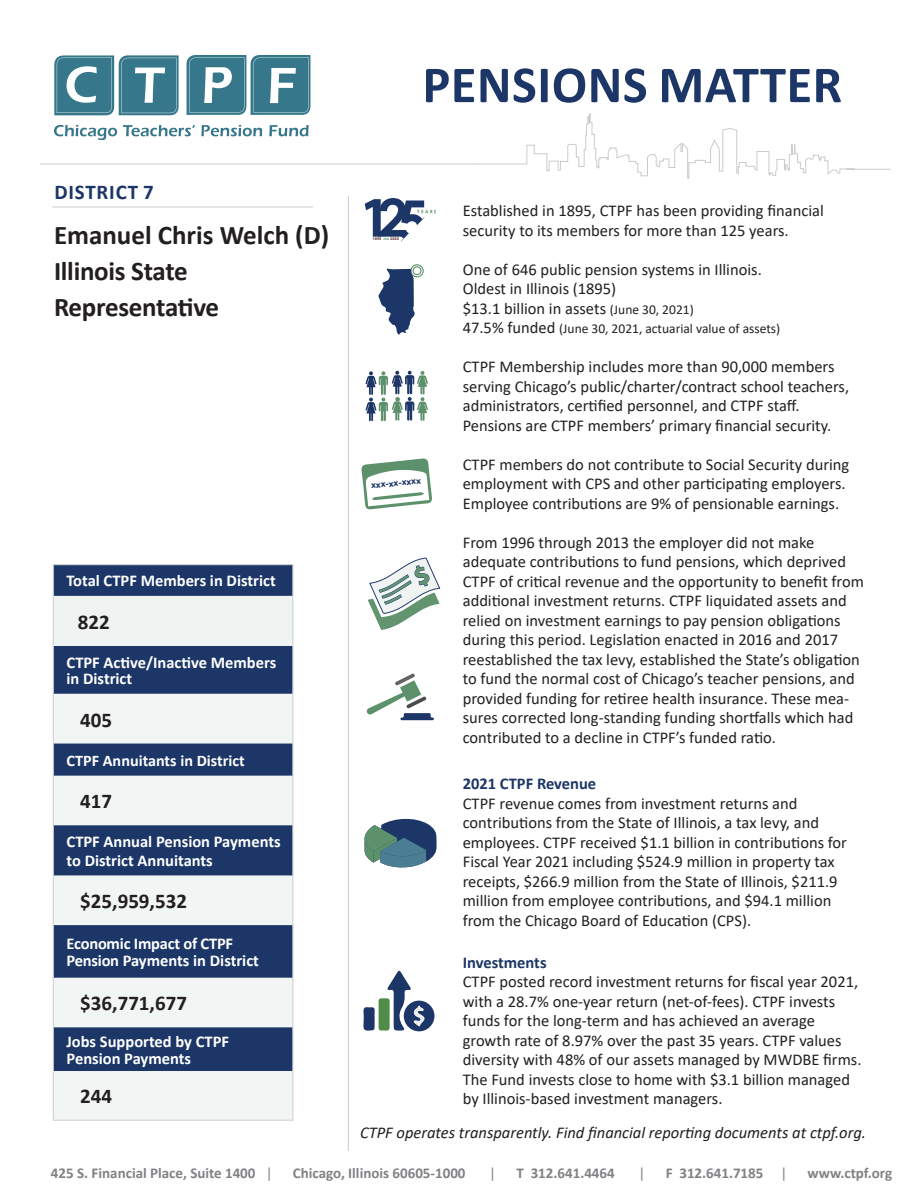
<style>
.page{position:relative;width:918px;height:1188px;background:#fff}
.page>*{position:absolute;margin:0;border:0;box-sizing:border-box;transform-origin:0 0}
.t1{font:700 57.75px "Myriad Pro";color:#1c3667;scale:.93 1}
.t2{font:700 52.5px "Calibri";letter-spacing:.01em;color:#1c3667}
.t3{font:700 27px/36px "Calibri";letter-spacing:-.01em;color:#231f20}
.t4{font:700 21px "Calibri";color:#231f20}
.t5{font:700 21px "Calibri";letter-spacing:.04em;color:#1c3667}
.t6{font:16.5px/19.5px "Calibri";color:#231f20}
.t7{font:700 16.5px/16.5px "Calibri";color:#fff}
.t8{font:italic 16.5px "Calibri";color:#231f20}
.t9{font:700 16.5px "Calibri";color:#1c3667}
.t10{font:700 16.2px "Calibri";color:#fff}
.t11{font:700 15px "Calibri";color:#808285}
.t12{font:15px "Calibri";color:#808285}
.t13{font:13.5px "Calibri";color:#231f20}
.t14{font:700 7.95px "Tahoma";color:#1c3667}
.t15{font:700 4.05px "Myriad Pro";color:#5a322d}
.s1{font-size:13.5px}
.s2{font-size:16.5px}
.s3{font-weight:400}
</style>
<div class="page">
<hr style="left:348px;top:196px;width:1px;height:955px;background:#a8a9ad">
<hr style="left:52px;top:207px;width:261px;height:1px;background:#a8a9ad">
<hr style="left:40px;top:164px;width:435px;height:1px;background:#a8a9ad">
<svg style="left:474px;top:113px;width:417px;height:66px"></svg>
<svg style="left:54px;top:55px;width:125px;height:60px;background:#5c91a2"></svg>
<svg style="left:187px;top:55px;width:124px;height:60px;background:#5d91a2"></svg>
<svg style="left:54px;top:125px;width:63px;height:15px"></svg>
<svg style="left:123px;top:125px;width:72px;height:11px"></svg>
<svg style="left:201px;top:125px;width:61px;height:11px"></svg>
<svg style="left:269px;top:125px;width:40px;height:11px"></svg>
<div style="left:410px;top:264px;width:14px;height:13px;border:1px solid #5c916b;border-radius:50%"></div>
<div style="left:413px;top:266px;width:9px;height:9px;border:1px solid #5c916b;border-radius:50%"></div>
<svg style="left:366px;top:371px;width:62px;height:50px"></svg>
<svg style="left:361px;top:458px;width:71px;height:52px"></svg>
<svg style="left:368px;top:558px;width:72px;height:72px"></svg>
<svg style="left:366px;top:674px;width:68px;height:46px"></svg>
<svg style="left:363px;top:970px;width:72px;height:61px"></svg>
<svg style="left:378px;top:269px;width:37px;height:66px"></svg>
<svg style="left:379px;top:198px;width:57px;height:44px"></svg>
<svg style="left:364px;top:818px;width:73px;height:50px"></svg>
<div style="left:54px;top:565px;width:238px;height:129px;background:#1c3667"></div>
<div style="left:53px;top:596px;width:240px;height:50px;background:#eff4f3"></div>
<div style="left:54px;top:694px;width:238px;height:426px;background:#f1f5f3"></div>
<svg style="left:54px;top:744px;width:238px;height:327px;fill:#1c3667"></svg>
<hr style="left:53px;top:564px;width:240px;height:1px;background:#d1d2d4">
<hr style="left:53px;top:565px;width:1px;height:31px;background:#d1d2d4">
<hr style="left:292px;top:565px;width:1px;height:31px;background:#d1d2d4">
<hr style="left:53px;top:596px;width:1px;height:50px;background:#d1d2d4">
<hr style="left:292px;top:596px;width:1px;height:50px;background:#d1d2d4">
<hr style="left:53px;top:646px;width:1px;height:48px;background:#d1d2d4">
<hr style="left:292px;top:646px;width:1px;height:48px;background:#d1d2d4">
<hr style="left:53px;top:694px;width:1px;height:50px;background:#d1d2d4">
<hr style="left:292px;top:694px;width:1px;height:50px;background:#d1d2d4">
<hr style="left:53px;top:744px;width:1px;height:32px;background:#d1d2d4">
<hr style="left:292px;top:744px;width:1px;height:32px;background:#d1d2d4">
<hr style="left:53px;top:776px;width:1px;height:49px;background:#d1d2d4">
<hr style="left:292px;top:776px;width:1px;height:49px;background:#d1d2d4">
<hr style="left:53px;top:825px;width:1px;height:50px;background:#d1d2d4">
<hr style="left:292px;top:825px;width:1px;height:50px;background:#d1d2d4">
<hr style="left:53px;top:875px;width:1px;height:50px;background:#d1d2d4">
<hr style="left:292px;top:875px;width:1px;height:50px;background:#d1d2d4">
<hr style="left:53px;top:925px;width:1px;height:53px;background:#d1d2d4">
<hr style="left:292px;top:925px;width:1px;height:53px;background:#d1d2d4">
<hr style="left:53px;top:978px;width:1px;height:49px;background:#d1d2d4">
<hr style="left:292px;top:978px;width:1px;height:49px;background:#d1d2d4">
<hr style="left:53px;top:1027px;width:1px;height:44px;background:#d1d2d4">
<hr style="left:292px;top:1027px;width:1px;height:44px;background:#d1d2d4">
<hr style="left:53px;top:1071px;width:1px;height:49px;background:#d1d2d4">
<hr style="left:292px;top:1071px;width:1px;height:49px;background:#d1d2d4">
<hr style="left:53px;top:1120px;width:240px;height:1px;background:#d1d2d4">
<p class="t5" style="left:54px;top:177px;width:101px">DISTRICT 7</p>
<h3 class="t3" style="left:54px;top:216px;width:277px">Emanuel Chris Welch (D)<br>Illinois State<br>Representative</h3>
<p class="t7" style="left:67px;top:573px;width:211px">Total CTPF Members in District</p>
<p class="t4" style="left:78px;top:607px;width:33px">822</p>
<p class="t7" style="left:67px;top:654px;width:211px">CTPF Active/Inactive Members in District</p>
<p class="t4" style="left:80px;top:705px;width:33px">405</p>
<p class="t10" style="left:67px;top:749px;width:180px">CTPF Annuitants in District</p>
<p class="t4" style="left:80px;top:787px;width:33px">417</p>
<p class="t7" style="left:67px;top:831px;width:216px;line-height:19.5px">CTPF Annual Pension Payments to District Annuitants</p>
<p class="t4" style="left:80px;top:886px;width:108px">$25,959,532</p>
<p class="t7" style="left:67px;top:935px;width:194px">Economic Impact of CTPF<br>Pension Payments in District</p>
<p class="t4" style="left:80px;top:989px;width:108px">$36,771,677</p>
<p class="t7" style="left:67px;top:1033px;width:164px">Jobs Supported by CTPF<br>Pension Payments</p>
<p class="t4" style="left:80px;top:1082px;width:33px">244</p>
<h2 class="t2" style="left:422px;top:48px;width:421px">PENSIONS MATTER</h2>
<h1 class="t1" style="left:360px;top:180px;width:33px">1</h1>
<p class="t15" style="left:373px;top:236px;width:10px">1895</p>
<p class="t15" style="left:390px;top:236px;width:10px">2020</p>
<p class="t14" style="left:371px;top:480px;width:51px;rotate:-6deg">xxx-xx-xxxx</p>
<p class="t6" style="left:463px;top:200px;width:363px">Established in 1895, CTPF has been providing financial security to its members for more than 125 years.</p>
<p class="t6" style="left:463px;top:259px;width:301px">One of 646 public pension systems in Illinois.<br>Oldest in Illinois (1895)<br>$13.1 billion in assets <span class="s1">(June 30, 2021)</span></p>
<p class="t13" style="left:463px;top:319px;width:319px"><span class="s2">47.5% funded</span> (June 30, 2021, actuarial value of assets)</p>
<p class="t6" style="left:463px;top:356px;width:388px">CTPF Membership includes more than 90,000 members serving Chicago’s public/charter/contract school teachers, administrators, certified personnel, and CTPF staff.<br>Pensions are CTPF members’ primary financial security.</p>
<p class="t6" style="left:463px;top:454px;width:388px">CTPF members do not contribute to Social Security during employment with CPS and other participating employers.<br>Employee contributions are 9% of pensionable earnings.</p>
<p class="t6" style="left:463px;top:532px;width:403px">From 1996 through 2013 the employer did not make adequate contributions to fund pensions, which deprived CTPF of critical revenue and the opportunity to benefit from additional investment returns. CTPF liquidated assets and relied on investment earnings to pay pension obligations during this period. Legislation enacted in 2016 and 2017 reestablished the tax levy, established the State’s obligation to fund the normal cost of Chicago’s teacher pensions, and provided funding for retiree health insurance. These mea&shy;sures corrected long-standing funding shortfalls which had contributed to a decline in CTPF’s funded ratio.</p>
<p class="t9" style="left:463px;top:772px;width:135px">2021 CTPF Revenue</p>
<p class="t6" style="left:463px;top:793px;width:386px">CTPF revenue comes from investment returns and contributions from the State of Illinois, a tax levy, and employees. CTPF received $1.1 billion in contributions for Fiscal Year 2021 including $524.9 million in property tax receipts, $266.9 million from the State of Illinois, $211.9 million from employee contributions, and $94.1 million from the Chicago Board of Education (CPS).</p>
<p class="t9" style="left:463px;top:950px;width:85px">Investments</p>
<p class="t6" style="left:463px;top:971px;width:400px">CTPF posted record investment returns for fiscal year 2021, with a 28.7% one-year return (net-of-fees). CTPF invests funds for the long-term and has achieved an average growth rate of 8.97% over the past 35 years. CTPF values diversity with 48% of our assets managed by MWDBE firms.<br>The Fund invests close to home with $3.1 billion managed by Illinois-based investment managers.</p>
<p class="t8" style="left:360px;top:1121px;width:508px">CTPF operates transparently. Find financial reporting documents at ctpf.org.</p>
<p class="t11" style="left:51px;top:1162px;width:223px">425 S. Financial Place, Suite 1400 <span class="s3">|</span></p>
<p class="t11" style="left:293px;top:1162px;width:174px">Chicago, Illinois 60605-1000</p>
<p class="t12" style="left:489px;top:1162px;width:8px">|</p>
<p class="t11" style="left:517px;top:1162px;width:100px">T 312.641.4464</p>
<p class="t12" style="left:638px;top:1162px;width:8px">|</p>
<p class="t11" style="left:666px;top:1162px;width:123px">F 312.641.7185 <span class="s3">|</span></p>
<p class="t11" style="left:808px;top:1162px;width:86px">www.ctpf.org</p>
</div>
